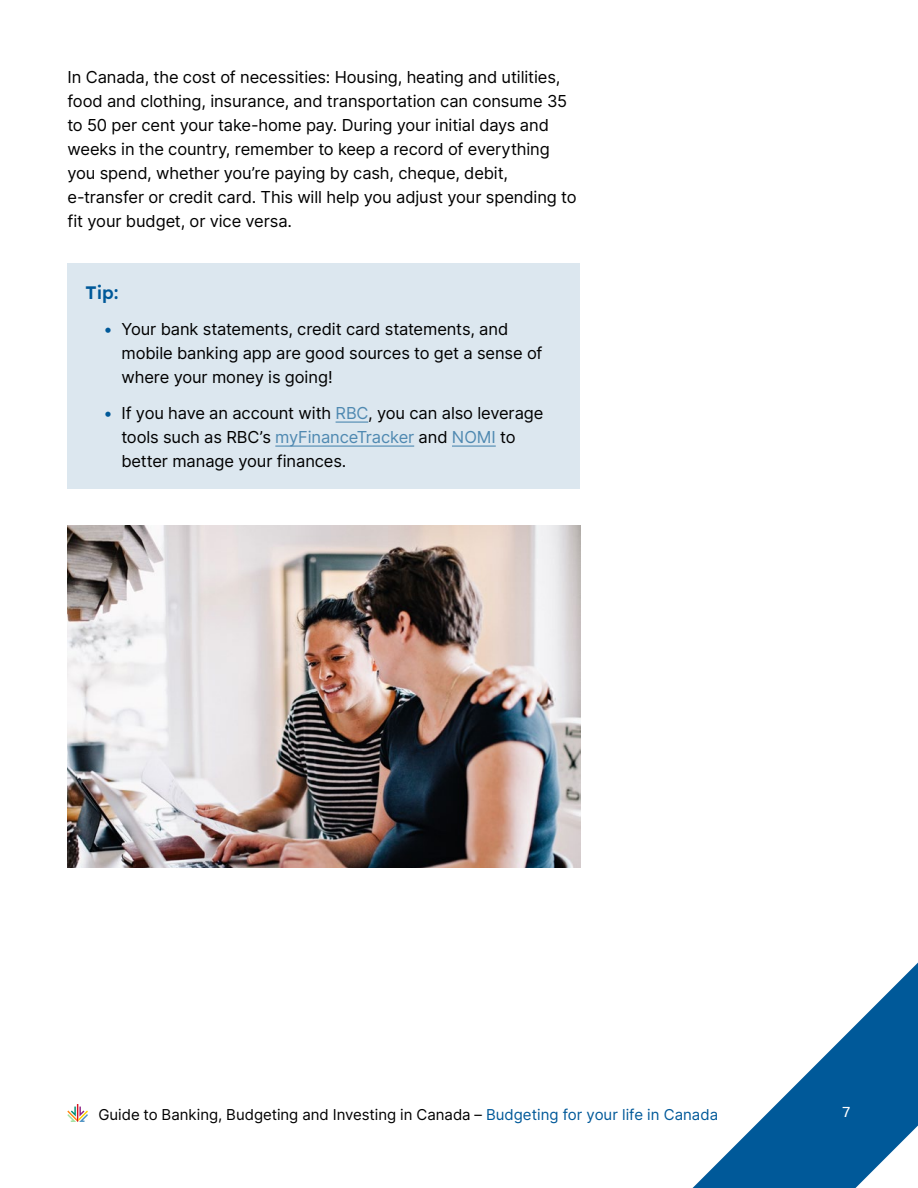
<style>
.page{position:relative;width:918px;height:1188px;background:#fff}
.page>*{position:absolute;margin:0;border:0;box-sizing:border-box;transform-origin:0 0}
.t1{font:600 18px "Lexend";color:#005999}
.t2{font:16.5px/24px "Inter";letter-spacing:-.01em;color:#000}
.t3{font:15px "Inter";color:#000}
.t4{font:15px "Neue Haas Unica Pro";color:#fff}
.s1{color:#005999}
.s2{color:#4f89b1}
</style>
<div class="page">
<svg style="left:693px;top:963px;width:225px;height:225px"></svg>
<svg style="left:68px;top:1104px;width:20px;height:18px"></svg>
<img style="left:68px;top:526px;width:512px;height:342px">
<div style="left:68px;top:263px;width:512px;height:59px;background:#dce7ef"></div>
<div style="left:68px;top:302px;width:512px;height:103px;background:#dce7ef"></div>
<div style="left:68px;top:386px;width:512px;height:103px;background:#dce7ef"></div>
<hr style="left:336px;top:422px;width:32px;height:1px;background:#4f89b1">
<hr style="left:275px;top:446px;width:139px;height:1px;background:#4f89b1">
<hr style="left:452px;top:446px;width:44px;height:1px;background:#4f89b1">
<p class="t2" style="left:68px;top:65px;width:511px">In Canada, the cost of necessities: Housing, heating and utilities, food and clothing, insurance, and transportation can consume 35 to 50 per cent your take-home pay. During your initial days and weeks in the country, remember to keep a record of everything you spend, whether you’re paying by cash, cheque, debit, e-transfer or credit card. This will help you adjust your spending to fit your budget, or vice versa.</p>
<p class="t1" style="left:86px;top:279px;width:35px">Tip:</p>
<p class="t2" style="left:121px;top:317px;width:422px;text-indent:-18px"><span class="s1">•</span> Your bank statements, credit card statements, and mobile banking app are good sources to get a sense of where your money is going!</p>
<p class="t2" style="left:121px;top:401px;width:424px;text-indent:-18px"><span class="s1">•</span> If you have an account with <span class="s2">RBC</span>, you can also leverage tools such as RBC’s <span class="s2">myFinanceTracker</span> and <span class="s2">NOMI</span> to better manage your finances.</p>
<p class="t3" style="left:98px;top:1104px;width:621px">Guide to Banking, Budgeting and Investing in Canada – <span class="s1">Budgeting for your life in Canada</span></p>
<p class="t4" style="left:842px;top:1103px;width:10px">7</p>
</div>
